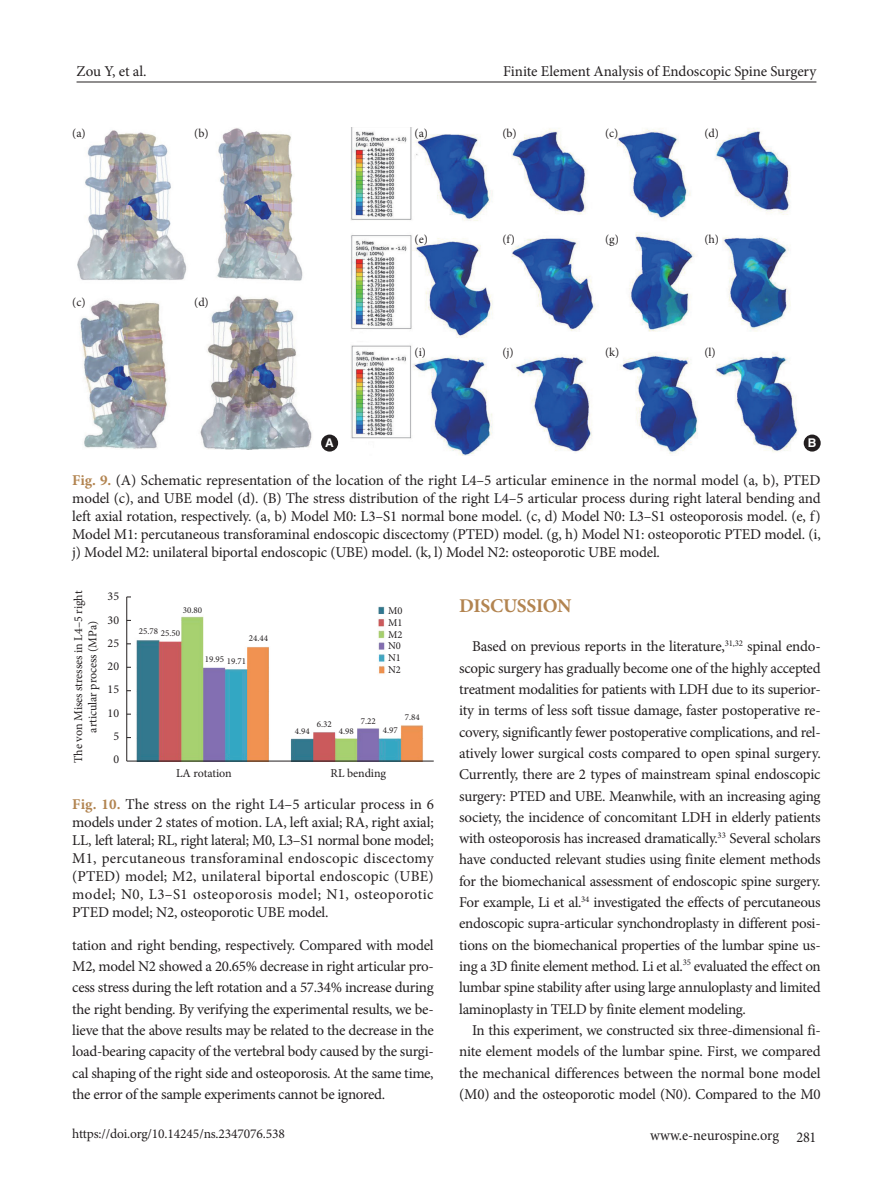
<style>
.page{position:relative;width:893px;height:1191px;background:#fff}
.page>*{position:absolute;margin:0;border:0;box-sizing:border-box;transform-origin:0 0}
.대제목{font:700 19.5px "Minion Pro";letter-spacing:-.02em;color:#b28450}
.본문{font:15px/21.3px "Minion Pro";letter-spacing:-.015em;color:#231f20;text-align:justify}
.표그림캡션{font:15px/18px "Minion Pro";letter-spacing:-.01em;color:#231f20;text-align:justify}
.본문-2{font:15px "Minion Pro";letter-spacing:-.015em;color:#231f20;scale:.95 1}
.t1{font:13.5px "Minion Pro";letter-spacing:-.01em;color:#231f20}
.그림_지문_8pt{font:12px "Minion Pro";letter-spacing:-.005em;color:#231f20}
.t2{font:700 12px "Helvetica LT Std";color:#fff}
.그림_지문_8pt-2{font:10.5px "Minion Pro";letter-spacing:-.005em;color:#231f20}
.그림_지문_8pt-3{font:9px "Minion Pro";letter-spacing:-.005em;color:#231f20}
.s1{font-weight:700;color:#b28450}
</style>
<div class="page">
<hr style="left:77px;top:82px;width:739px;height:1px;background:#231f20">
<img style="left:350px;top:128px;width:447px;height:328px">
<img style="left:77px;top:128px;width:235px;height:321px">
<div style="left:321px;top:434px;width:17px;height:17px;background:#231f20;border-radius:50%"></div>
<div style="left:804px;top:434px;width:17px;height:17px;background:#231f20;border-radius:50%"></div>
<img style="left:127px;top:597px;width:297px;height:163px">
<hr style="left:126px;top:597px;width:1px;height:164px;background:#231f20">
<hr style="left:127px;top:760px;width:307px;height:1px;background:#231f20">
<p class="본문" style="left:77px;top:61px;width:71px">Zou Y, et al.</p>
<p class="본문" style="left:503px;top:61px;width:315px">Finite Element Analysis of Endoscopic Spine Surgery</p>
<p class="그림_지문_8pt" style="left:72px;top:126px;width:15px">(a)</p>
<p class="그림_지문_8pt" style="left:72px;top:294px;width:15px">(c)</p>
<p class="그림_지문_8pt" style="left:194px;top:126px;width:16px">(b)</p>
<p class="그림_지문_8pt" style="left:415px;top:126px;width:15px">(a)</p>
<p class="그림_지문_8pt" style="left:502px;top:126px;width:16px">(b)</p>
<p class="그림_지문_8pt" style="left:605px;top:126px;width:15px">(c)</p>
<p class="그림_지문_8pt" style="left:704px;top:126px;width:16px">(d)</p>
<p class="그림_지문_8pt" style="left:415px;top:231px;width:15px">(e)</p>
<p class="그림_지문_8pt" style="left:502px;top:231px;width:14px">(f)</p>
<p class="그림_지문_8pt" style="left:605px;top:231px;width:15px">(g)</p>
<p class="그림_지문_8pt" style="left:704px;top:231px;width:16px">(h)</p>
<p class="그림_지문_8pt" style="left:194px;top:294px;width:16px">(d)</p>
<p class="그림_지문_8pt" style="left:415px;top:344px;width:13px">(i)</p>
<p class="그림_지문_8pt" style="left:502px;top:344px;width:13px">(j)</p>
<p class="그림_지문_8pt" style="left:605px;top:344px;width:16px">(k)</p>
<p class="그림_지문_8pt" style="left:704px;top:344px;width:13px">(l)</p>
<p class="t2" style="left:325px;top:435px;width:10px">A</p>
<p class="t2" style="left:808px;top:435px;width:10px">B</p>
<p class="표그림캡션" style="left:72px;top:471px;width:750px"><span class="s1">Fig. 9.</span> (A) Schematic representation of the location of the right L4–5 articular eminence in the normal model (a, b), PTED model (c), and UBE model (d). (B) The stress distribution of the right L4–5 articular process during right lateral bending and left axial rotation, respectively. (a, b) Model M0: L3–S1 normal bone model. (c, d) Model N0: L3–S1 osteoporosis model. (e, f)<br>Model M1: percutaneous transforaminal endoscopic discectomy (PTED) model. (g, h) Model N1: osteoporotic PTED model. (i, j) Model M2: unilateral biportal endoscopic (UBE) model. (k, l) Model N2: osteoporotic UBE model.</p>
<p class="그림_지문_8pt" style="left:70px;top:763px;width:173px;rotate:-90deg">The von Mises stresses in L4–5 right</p>
<p class="그림_지문_8pt" style="left:85px;top:732px;width:113px;rotate:-90deg">articular process (MPa)</p>
<p class="그림_지문_8pt" style="left:108px;top:588px;width:13px">35</p>
<p class="그림_지문_8pt" style="left:108px;top:611px;width:13px">30</p>
<p class="그림_지문_8pt" style="left:108px;top:635px;width:13px">25</p>
<p class="그림_지문_8pt" style="left:108px;top:658px;width:13px">20</p>
<p class="그림_지문_8pt" style="left:108px;top:681px;width:13px">15</p>
<p class="그림_지문_8pt" style="left:108px;top:705px;width:13px">10</p>
<p class="그림_지문_8pt" style="left:113px;top:728px;width:7px">5</p>
<p class="그림_지문_8pt" style="left:113px;top:751px;width:7px">0</p>
<p class="그림_지문_8pt-3" style="left:183px;top:604px;width:21px">30.80</p>
<p class="그림_지문_8pt-3" style="left:139px;top:625px;width:21px">25.78</p>
<p class="그림_지문_8pt-3" style="left:161px;top:627px;width:21px">25.50</p>
<p class="그림_지문_8pt-3" style="left:249px;top:632px;width:21px">24.44</p>
<p class="그림_지문_8pt-3" style="left:205px;top:653px;width:21px">19.95</p>
<p class="그림_지문_8pt-3" style="left:227px;top:655px;width:21px">19.71</p>
<p class="그림_지문_8pt-2" style="left:388px;top:604px;width:16px">M0</p>
<p class="그림_지문_8pt-2" style="left:388px;top:615px;width:16px">M1</p>
<p class="그림_지문_8pt-2" style="left:388px;top:627px;width:16px">M2</p>
<p class="그림_지문_8pt-2" style="left:388px;top:639px;width:14px">N0</p>
<p class="그림_지문_8pt-2" style="left:388px;top:650px;width:14px">N1</p>
<p class="그림_지문_8pt-2" style="left:388px;top:662px;width:14px">N2</p>
<p class="그림_지문_8pt-3" style="left:405px;top:711px;width:16px">7.84</p>
<p class="그림_지문_8pt-3" style="left:361px;top:715px;width:16px">7.22</p>
<p class="그림_지문_8pt-3" style="left:317px;top:718px;width:16px">6.32</p>
<p class="그림_지문_8pt-3" style="left:383px;top:724px;width:16px">4.97</p>
<p class="그림_지문_8pt-3" style="left:295px;top:724px;width:16px">4.94</p>
<p class="그림_지문_8pt-3" style="left:339px;top:725px;width:16px">4.98</p>
<p class="그림_지문_8pt" style="left:176px;top:765px;width:57px">LA rotation</p>
<p class="그림_지문_8pt" style="left:331px;top:765px;width:57px">RL bending</p>
<p class="표그림캡션" style="left:72px;top:795px;width:363px"><span class="s1">Fig. 10.</span> The stress on the right L4–5 articular process in 6 models under 2 states of motion. LA, left axial; RA, right axial; LL, left lateral; RL, right lateral; M0, L3–S1 normal bone model; M1, percutaneous transforaminal endoscopic discectomy (PTED) model; M2, unilateral biportal endoscopic (UBE) model; N0, L3–S1 osteoporosis model; N1, osteoporotic PTED model; N2, osteoporotic UBE model.</p>
<p class="본문" style="left:72px;top:934px;width:363px">tation and right bending, respectively. Compared with model M2, model N2 showed a 20.65% decrease in right articular pro&shy;cess stress during the left rotation and a 57.34% increase during the right bending. By verifying the experimental results, we be&shy;lieve that the above results may be related to the decrease in the load-bearing capacity of the vertebral body caused by the surgi&shy;cal shaping of the right side and osteoporosis. At the same time, the error of the sample experiments cannot be ignored.</p>
<p class="대제목" style="left:459px;top:592px;width:114px">DISCUSSION</p>
<p class="본문" style="left:459px;top:636px;width:363px;text-indent:13px">Based on previous reports in the literature,<sup>31,32</sup> spinal endo&shy;scopic surgery has gradually become one of the highly accepted treatment modalities for patients with LDH due to its superior&shy;ity in terms of less soft tissue damage, faster postoperative re&shy;covery, significantly fewer postoperative complications, and rel&shy;atively lower surgical costs compared to open spinal surgery.<br>Currently, there are 2 types of mainstream spinal endoscopic surgery: PTED and UBE. Meanwhile, with an increasing aging society, the incidence of concomitant LDH in elderly patients with osteoporosis has increased dramatically.<sup>33</sup> Several scholars have conducted relevant studies using finite element methods for the biomechanical assessment of endoscopic spine surgery.<br>For example, Li et al.<sup>34</sup> investigated the effects of percutaneous endoscopic supra-articular synchondroplasty in different posi&shy;tions on the biomechanical properties of the lumbar spine us&shy;ing a 3D finite element method. Li et al.<sup>35</sup> evaluated the effect on lumbar spine stability after using large annuloplasty and limited laminoplasty in TELD by finite element modeling.</p>
<p class="본문" style="left:459px;top:1019px;width:363px;text-indent:13px">In this experiment, we constructed six three-dimensional fi&shy;nite element models of the lumbar spine. First, we compared the mechanical differences between the normal bone model (M0) and the osteoporotic model (N0). Compared to the M0</p>
<p class="t1" style="left:72px;top:1124px;width:214px">https://doi.org/10.14245/ns.2347076.538</p>
<p class="본문-2" style="left:650px;top:1125px;width:176px">www.e-neurospine.org 281</p>
</div>
